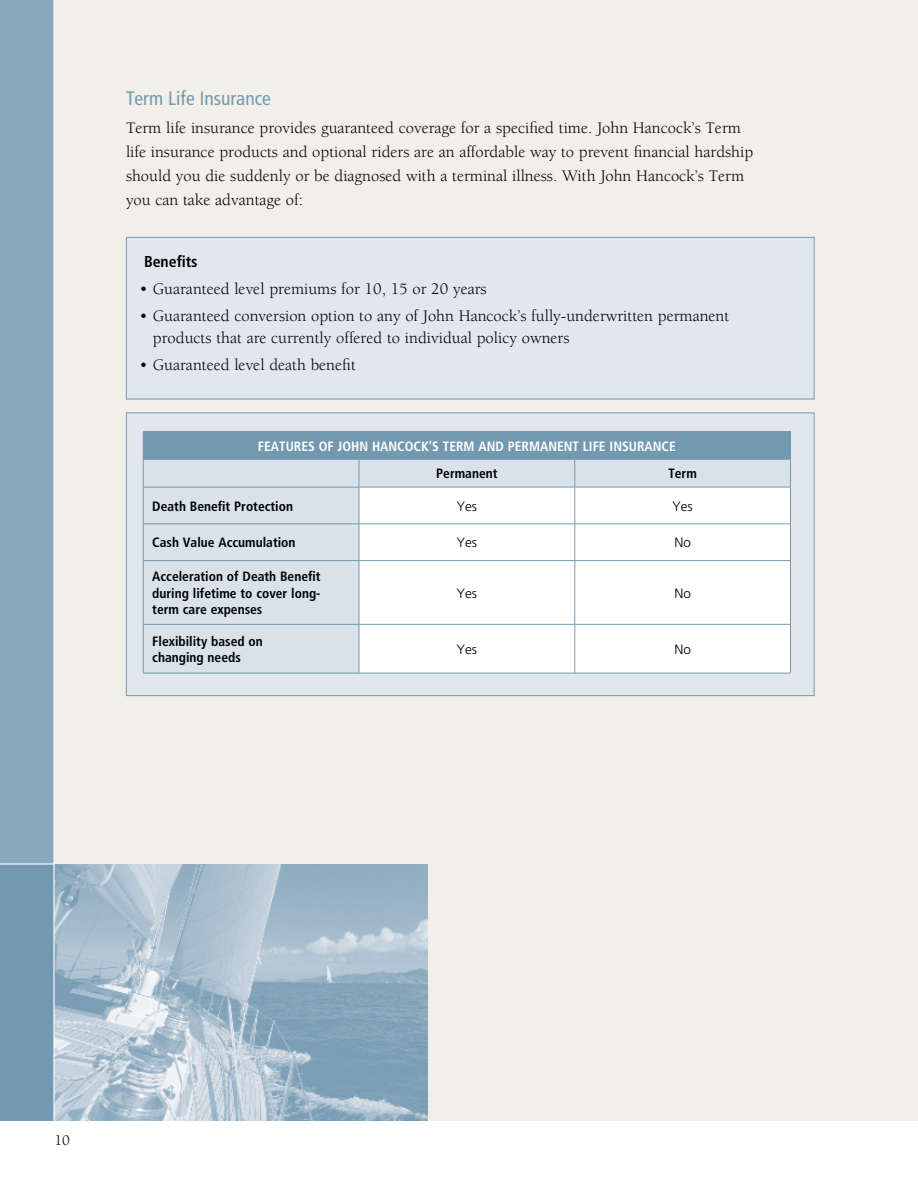
<style>
.page{position:relative;width:918px;height:1188px;background:#fff}
.page>*{position:absolute;margin:0;border:0;box-sizing:border-box;transform-origin:0 0}
.t1{font:condensed 19.5px "Frutiger LT Pro";color:#7399b1}
.t2{font:16.5px/24px "Berkeley";color:#000}
.t3{font:700 condensed 15.75px "Frutiger LT Pro";color:#000}
.t4{font:15px "Berkeley";color:#000}
.t5{font:700 condensed 13.5px/16.5px "Frutiger LT Pro";color:#000;text-align:justify}
.t6{font:700 condensed 13.5px "Frutiger LT Pro";color:#fff}
.t7{font:300 13.5px "Frutiger LT Pro";color:#000}
</style>
<div class="page">
<div style="left:0;top:0;width:918px;height:1121px;background:#f2efe9"></div>
<img style="left:55px;top:865px;width:373px;height:255px">
<div style="left:126px;top:412px;width:688px;height:284px;background:#e1e7ed;border:1px solid #7399b1"></div>
<div style="left:143px;top:432px;width:648px;height:27px;background:#7399b1"></div>
<svg style="left:144px;top:460px;width:646px;height:213px"></svg>
<div style="left:360px;top:488px;width:430px;height:185px;background:#fff"></div>
<hr style="left:143px;top:431px;width:216px;height:1px;background:#7399b1">
<hr style="left:359px;top:431px;width:216px;height:1px;background:#7399b1">
<hr style="left:575px;top:431px;width:216px;height:1px;background:#7399b1">
<hr style="left:143px;top:459px;width:216px;height:1px;background:#7399b1">
<svg style="left:143px;top:459px;width:1px;height:28px"></svg>
<hr style="left:359px;top:459px;width:216px;height:1px;background:#7399b1">
<svg style="left:359px;top:460px;width:1px;height:27px"></svg>
<hr style="left:575px;top:459px;width:216px;height:1px;background:#7399b1">
<svg style="left:574px;top:460px;width:1px;height:27px"></svg>
<svg style="left:790px;top:459px;width:1px;height:28px"></svg>
<hr style="left:143px;top:487px;width:216px;height:1px;background:#7399b1">
<hr style="left:143px;top:487px;width:1px;height:36px;background:#7399b1">
<hr style="left:359px;top:487px;width:216px;height:1px;background:#7399b1">
<hr style="left:359px;top:487px;width:1px;height:36px;background:#7399b1">
<hr style="left:575px;top:487px;width:216px;height:1px;background:#7399b1">
<hr style="left:574px;top:487px;width:1px;height:36px;background:#7399b1">
<hr style="left:790px;top:487px;width:1px;height:36px;background:#7399b1">
<hr style="left:143px;top:523px;width:216px;height:1px;background:#7399b1">
<hr style="left:143px;top:524px;width:1px;height:36px;background:#7399b1">
<hr style="left:359px;top:523px;width:216px;height:1px;background:#7399b1">
<hr style="left:359px;top:524px;width:1px;height:36px;background:#7399b1">
<hr style="left:575px;top:523px;width:216px;height:1px;background:#7399b1">
<hr style="left:574px;top:524px;width:1px;height:36px;background:#7399b1">
<hr style="left:790px;top:524px;width:1px;height:36px;background:#7399b1">
<hr style="left:143px;top:560px;width:216px;height:1px;background:#7399b1">
<hr style="left:143px;top:561px;width:1px;height:63px;background:#7399b1">
<hr style="left:359px;top:560px;width:216px;height:1px;background:#7399b1">
<hr style="left:359px;top:561px;width:1px;height:63px;background:#7399b1">
<hr style="left:575px;top:560px;width:216px;height:1px;background:#7399b1">
<hr style="left:574px;top:561px;width:1px;height:63px;background:#7399b1">
<hr style="left:790px;top:561px;width:1px;height:63px;background:#7399b1">
<hr style="left:143px;top:624px;width:216px;height:1px;background:#7399b1">
<hr style="left:143px;top:625px;width:1px;height:48px;background:#7399b1">
<hr style="left:359px;top:624px;width:216px;height:1px;background:#7399b1">
<hr style="left:359px;top:625px;width:1px;height:48px;background:#7399b1">
<hr style="left:575px;top:624px;width:216px;height:1px;background:#7399b1">
<hr style="left:574px;top:625px;width:1px;height:48px;background:#7399b1">
<hr style="left:790px;top:625px;width:1px;height:48px;background:#7399b1">
<hr style="left:143px;top:673px;width:216px;height:1px;background:#7399b1">
<hr style="left:359px;top:673px;width:216px;height:1px;background:#7399b1">
<hr style="left:575px;top:673px;width:216px;height:1px;background:#7399b1">
<div style="left:126px;top:237px;width:688px;height:162px;background:#e1e7ed;border:1px solid #7399b1"></div>
<div style="left:0;top:0;width:54px;height:909px;background:#8aa9be"></div>
<div style="left:0;top:864px;width:54px;height:256px;background:#7399b1"></div>
<hr style="left:0;top:863px;width:54px;height:2px;background:#fff">
<hr style="left:53px;top:0;width:2px;height:1146px;background:#fff">
<p class="t1" style="left:126px;top:87px;width:146px">Term Life Insurance</p>
<p class="t2" style="left:126px;top:116px;width:629px">Term life insurance provides guaranteed coverage for a specified time. John Hancock’s Term life insurance products and optional riders are an affordable way to prevent financial hardship should you die suddenly or be diagnosed with a terminal illness. With John Hancock’s Term you can take advantage of:</p>
<p class="t3" style="left:144px;top:252px;width:55px">Benefits</p>
<p class="t2" style="left:139px;top:277px;width:349px">• Guaranteed level premiums for 10, 15 or 20 years</p>
<p class="t2" style="left:153px;top:305px;width:578px;line-height:22.5px;text-indent:-13px">• Guaranteed conversion option to any of John Hancock’s fully-underwritten permanent products that are currently offered to individual policy owners</p>
<p class="t2" style="left:139px;top:353px;width:218px">• Guaranteed level death benefit</p>
<p class="t6" style="left:258px;top:438px;width:419px">FEATURES OF JOHN HANCOCK’S TERM AND PERMANENT LIFE INSURANCE</p>
<p class="t5" style="left:436px;top:465px;width:63px">Permanent</p>
<p class="t5" style="left:668px;top:465px;width:30px">Term</p>
<p class="t5" style="left:152px;top:498px;width:142px">Death Benefit Protection</p>
<p class="t7" style="left:457px;top:498px;width:22px">Yes</p>
<p class="t7" style="left:673px;top:498px;width:22px">Yes</p>
<p class="t5" style="left:152px;top:534px;width:145px">Cash Value Accumulation</p>
<p class="t7" style="left:457px;top:535px;width:22px">Yes</p>
<p class="t7" style="left:674px;top:535px;width:18px">No</p>
<p class="t5" style="left:152px;top:568px;width:170px">Acceleration of Death Benefit during lifetime to cover long&shy;term care expenses</p>
<p class="t7" style="left:457px;top:585px;width:22px">Yes</p>
<p class="t7" style="left:674px;top:585px;width:18px">No</p>
<p class="t5" style="left:152px;top:633px;width:112px">Flexibility based on changing needs</p>
<p class="t7" style="left:457px;top:641px;width:22px">Yes</p>
<p class="t7" style="left:674px;top:641px;width:18px">No</p>
<p class="t4" style="left:55px;top:1133px;width:17px">10</p>
</div>
